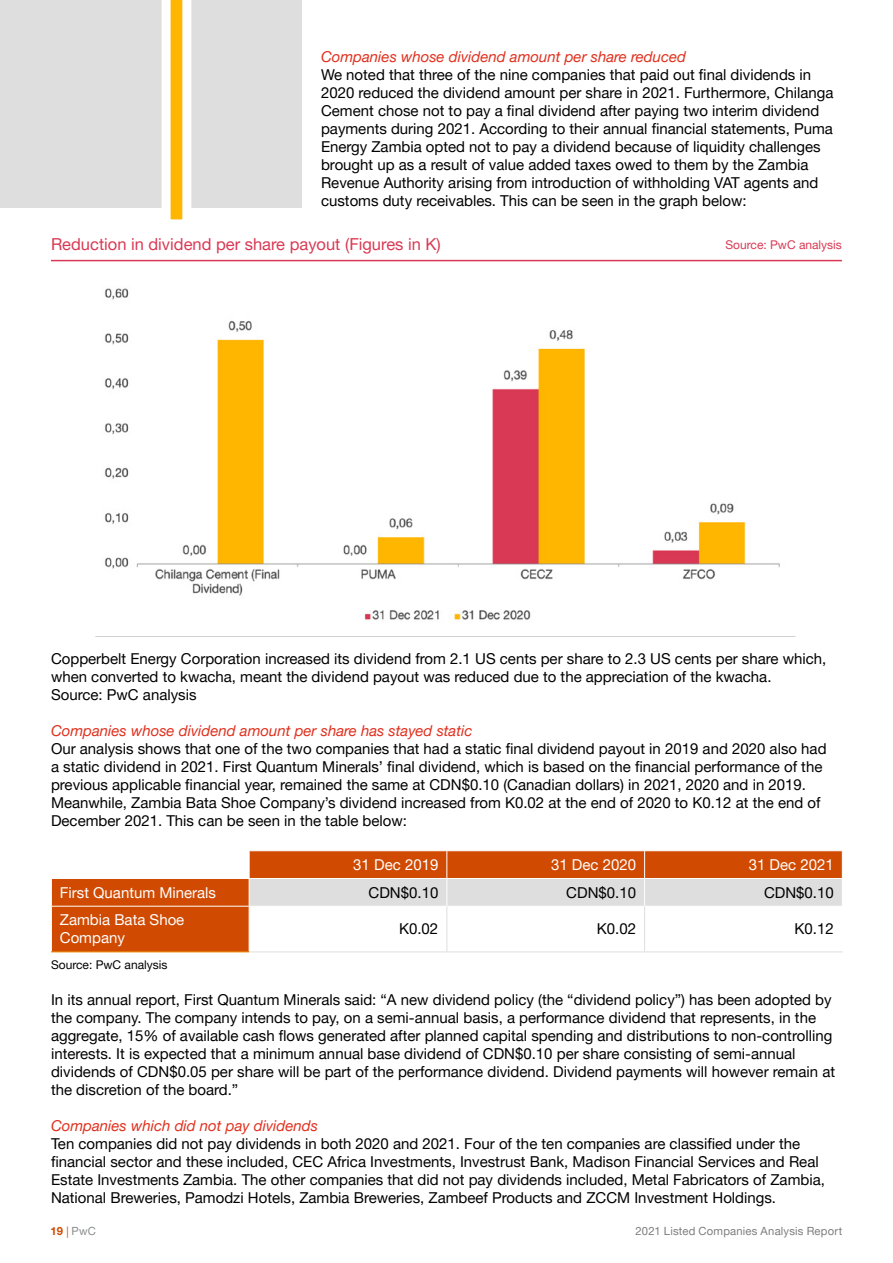
<style>
.page{position:relative;width:893px;height:1263px;background:#fff}
.page>*{position:absolute;margin:0;border:0;box-sizing:border-box;transform-origin:0 0}
.t1{font:16.5px "Helvetica Neue LT Pro";color:#d93954}
.t2{font:15px/18px "Helvetica Neue LT Pro";color:#000}
.t3{font:italic 15px "Helvetica Neue LT Pro";color:#e0301e}
.t4{font:15px/18px "Helvetica Neue LT Pro";color:#fff}
.t5{font:12px "Helvetica Neue LT Pro";color:#000}
.t6{font:12px "Helvetica Neue LT Pro";color:#d93954}
.t7{font:11.25px "Helvetica Neue LT Pro";letter-spacing:.02em;color:#7d7d7d}
.t8{font:11.25px "Helvetica Neue LT Pro";color:#8a8c8e}
.s1{font-weight:700;color:#d04a02}
.s2{font-family:"Minion Pro";color:#d04a02}
</style>
<div class="page">
<svg style="left:52px;top:879px;width:396px;height:72px;fill:#d04a02"></svg>
<svg style="left:51px;top:879px;width:1px;height:27px"></svg>
<svg style="left:249px;top:851px;width:594px;height:55px;background:#d89774"></svg>
<hr style="left:51px;top:906px;width:198px;height:1px;background:#fff">
<hr style="left:249px;top:906px;width:198px;height:1px;background:#fff">
<hr style="left:249px;top:906px;width:1px;height:45px;background:#fff">
<hr style="left:447px;top:906px;width:198px;height:1px;background:#fff">
<hr style="left:249px;top:951px;width:198px;height:1px;background:#dedede">
<hr style="left:447px;top:951px;width:198px;height:1px;background:#dedede">
<hr style="left:645px;top:951px;width:198px;height:1px;background:#dedede">
<hr style="left:51px;top:951px;width:198px;height:1px;background:#eb8c00">
<hr style="left:446px;top:906px;width:1px;height:45px;background:#dedede">
<hr style="left:644px;top:906px;width:1px;height:45px;background:#dedede">
<hr style="left:51px;top:260px;width:791px;height:1px;background:#d93954">
<img style="left:95px;top:288px;width:701px;height:349px">
<div style="left:0;top:0;width:302px;height:208px;background:#dedede"></div>
<svg style="left:162px;top:0;width:29px;height:220px;background:#ffe197"></svg>
<p class="t3" style="left:321px;top:47px;width:367px">Companies whose dividend amount per share reduced</p>
<p class="t2" style="left:321px;top:65px;width:514px">We noted that three of the nine companies that paid out final dividends in 2020 reduced the dividend amount per share in 2021. Furthermore, Chilanga Cement chose not to pay a final dividend after paying two interim dividend payments during 2021. According to their annual financial statements, Puma Energy Zambia opted not to pay a dividend because of liquidity challenges brought up as a result of value added taxes owed to them by the Zambia Revenue Authority arising from introduction of withholding VAT agents and customs duty receivables. This can be seen in the graph below:</p>
<p class="t1" style="left:51px;top:234px;width:391px">Reduction in dividend per share payout (Figures in K)</p>
<p class="t6" style="left:725px;top:237px;width:118px">Source: PwC analysis</p>
<p class="t2" style="left:51px;top:650px;width:777px">Copperbelt Energy Corporation increased its dividend from 2.1 US cents per share to 2.3 US cents per share which, when converted to kwacha, meant the dividend payout was reduced due to the appreciation of the kwacha.<br>Source: PwC analysis</p>
<p class="t3" style="left:51px;top:722px;width:423px">Companies whose dividend amount per share has stayed static</p>
<p class="t2" style="left:51px;top:740px;width:777px">Our analysis shows that one of the two companies that had a static final dividend payout in 2019 and 2020 also had a static dividend in 2021. First Quantum Minerals’ final dividend, which is based on the financial performance of the previous applicable financial year, remained the same at CDN$0.10 (Canadian dollars) in 2021, 2020 and in 2019.<br>Meanwhile, Zambia Bata Shoe Company’s dividend increased from K0.02 at the end of 2020 to K0.12 at the end of December 2021. This can be seen in the table below:</p>
<p class="t4" style="left:353px;top:855px;width:87px">31 Dec 2019</p>
<p class="t4" style="left:551px;top:855px;width:87px">31 Dec 2020</p>
<p class="t4" style="left:749px;top:855px;width:87px">31 Dec 2021</p>
<p class="t4" style="left:60px;top:883px;width:158px">First Quantum Minerals</p>
<p class="t2" style="left:369px;top:883px;width:71px">CDN$0.10</p>
<p class="t2" style="left:566px;top:883px;width:71px">CDN$0.10</p>
<p class="t2" style="left:764px;top:883px;width:71px">CDN$0.10</p>
<p class="t4" style="left:60px;top:911px;width:126px">Zambia Bata Shoe<br>Company</p>
<p class="t2" style="left:399px;top:920px;width:41px">K0.02</p>
<p class="t2" style="left:597px;top:920px;width:41px">K0.02</p>
<p class="t2" style="left:795px;top:920px;width:41px">K0.12</p>
<p class="t5" style="left:51px;top:957px;width:118px">Source: PwC analysis</p>
<p class="t2" style="left:51px;top:990px;width:786px">In its annual report, First Quantum Minerals said: “A new dividend policy (the “dividend policy”) has been adopted by the company. The company intends to pay, on a semi-annual basis, a performance dividend that represents, in the aggregate, 15% of available cash flows generated after planned capital spending and distributions to non-controlling interests. It is expected that a minimum annual base dividend of CDN$0.10 per share consisting of semi-annual dividends of CDN$0.05 per share will be part of the performance dividend. Dividend payments will however remain at the discretion of the board.”</p>
<p class="t3" style="left:51px;top:1116px;width:269px">Companies which did not pay dividends</p>
<p class="t2" style="left:51px;top:1134px;width:775px">Ten companies did not pay dividends in both 2020 and 2021. Four of the ten companies are classified under the financial sector and these included, CEC Africa Investments, Investrust Bank, Madison Financial Services and Real Estate Investments Zambia. The other companies that did not pay dividends included, Metal Fabricators of Zambia, National Breweries, Pamodzi Hotels, Zambia Breweries, Zambeef Products and ZCCM Investment Holdings.</p>
<p class="t8" style="left:51px;top:1224px;width:47px"><span class="s1">19</span> <span class="s2">|</span> PwC</p>
<p class="t7" style="left:636px;top:1224px;width:208px">2021 Listed Companies Analysis Report</p>
</div>
